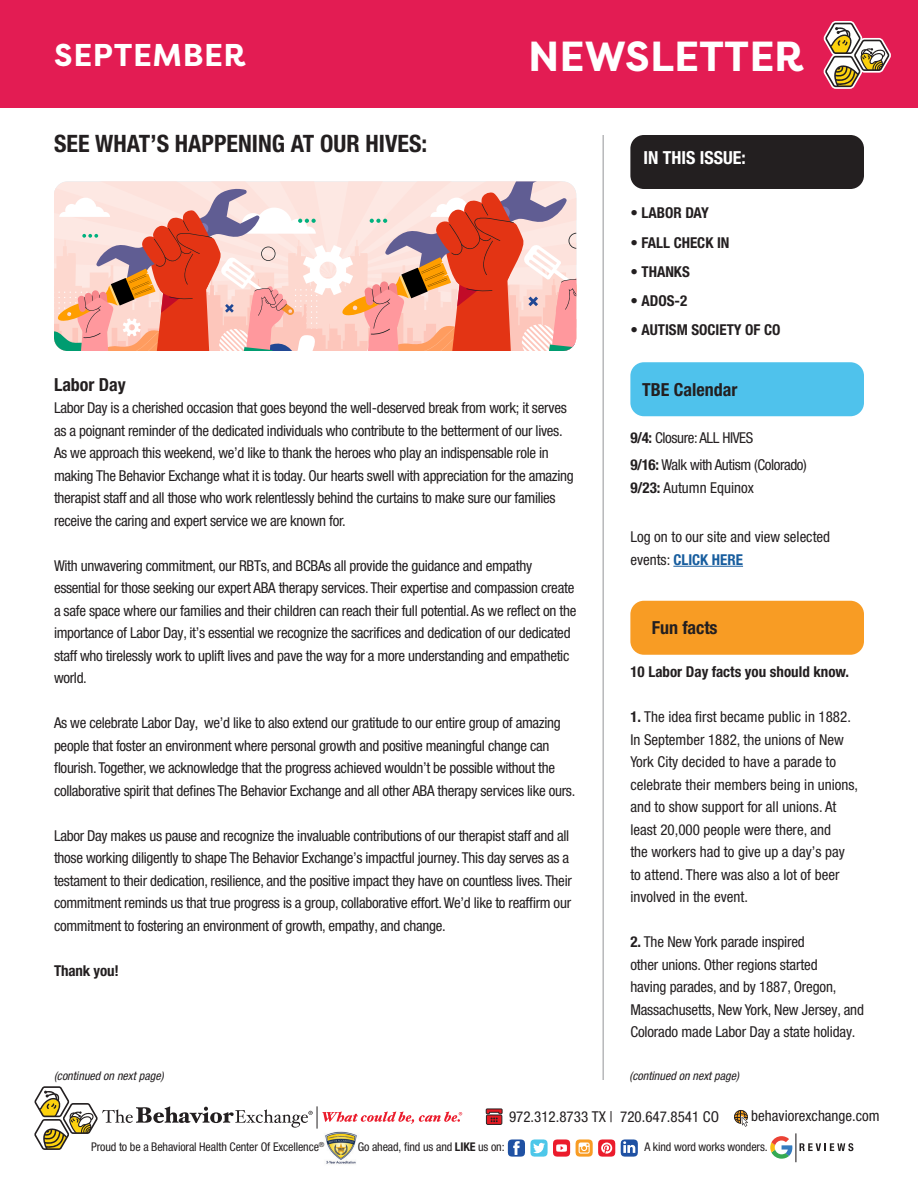
<style>
.page{position:relative;width:918px;height:1188px;background:#fff}
.page>*{position:absolute;margin:0;border:0;box-sizing:border-box;transform-origin:0 0}
.t1{font:700 42px "Filson Pro";color:#fff}
.t2{font:700 31.5px "Filson Pro";letter-spacing:.02em;color:#fff}
.t3{font:700 condensed 24px "Helvetica Neue LT Pro";color:#231f20}
.t4{font:700 condensed 18px "Helvetica Neue LT Pro";color:#231f20}
.t5{font:700 condensed 18px "Helvetica Neue LT Pro";color:#fff}
.t6{font:condensed 15px/22.5px "Helvetica Neue LT Pro";letter-spacing:-.02em;color:#231f20}
.t7{font:condensed 15px/22.5px "Helvetica Neue LT Pro";color:#231f20}
.t8{font:700 condensed 15px "Helvetica Neue LT Pro";color:#231f20}
.t9{font:condensed 12px "Helvetica Neue LT Pro";letter-spacing:-.01em;color:#231f20}
.t10{font:italic condensed 12px "Helvetica Neue LT Pro";color:#231f20}
.t11{font:condensed 7.05px "Helvetica Neue LT Pro";color:#231f20}
.s1{font-weight:700}
.s2{font-weight:700;color:#175d9e}
</style>
<div class="page">
<svg style="left:34px;top:1086px;width:428px;height:64px"></svg>
<svg style="left:734px;top:1110px;width:14px;height:17px"></svg>
<svg style="left:485px;top:1108px;width:18px;height:17px"></svg>
<svg style="left:770px;top:1133px;width:83px;height:29px"></svg>
<img style="left:319px;top:1131px;width:45px;height:33px">
<svg style="left:507px;top:1139px;width:131px;height:18px"></svg>
<div style="left:0;top:0;width:918px;height:108px;background:#e31c53"></div>
<svg style="left:823px;top:21px;width:68px;height:68px"></svg>
<hr style="left:603px;top:135px;width:1px;height:945px;background:#939598">
<hr style="left:673px;top:566px;width:70px;height:1px;background:#175d9e">
<div style="left:630px;top:135px;width:234px;height:54px;background:#231f20;border-radius:14px"></div>
<div style="left:630px;top:362px;width:234px;height:54px;background:#4fc2ec;border-radius:14px"></div>
<div style="left:630px;top:601px;width:234px;height:54px;background:#f89c24;border-radius:14px"></div>
<svg style="left:54px;top:181px;width:522px;height:170px;background:#e9aea3"></svg>
<h2 class="t2" style="left:54px;top:35px;width:193px">SEPTEMBER</h2>
<h1 class="t1" style="left:528px;top:29px;width:277px">NEWSLETTER</h1>
<p class="t3" style="left:54px;top:129px;width:375px">SEE WHAT’S HAPPENING AT OUR HIVES:</p>
<p class="t4" style="left:54px;top:374px;width:73px">Labor Day</p>
<p class="t6" style="left:54px;top:397px;width:521px">Labor Day is a cherished occasion that goes beyond the well-deserved break from work; it serves as a poignant reminder of the dedicated individuals who contribute to the betterment of our lives.<br>As we approach this weekend, we’d like to thank the heroes who play an indispensable role in making The Behavior Exchange what it is today. Our hearts swell with appreciation for the amazing therapist staff and all those who work relentlessly behind the curtains to make sure our families receive the caring and expert service we are known for.</p>
<p class="t6" style="left:54px;top:554px;width:524px">With unwavering commitment, our RBTs, and BCBAs all provide the guidance and empathy essential for those seeking our expert ABA therapy services. Their expertise and compassion create a safe space where our families and their children can reach their full potential. As we reflect on the importance of Labor Day, it’s essential we recognize the sacrifices and dedication of our dedicated staff who tirelessly work to uplift lives and pave the way for a more understanding and empathetic world.</p>
<p class="t6" style="left:54px;top:712px;width:523px">As we celebrate Labor Day, we’d like to also extend our gratitude to our entire group of amazing people that foster an environment where personal growth and positive meaningful change can flourish. Together, we acknowledge that the progress achieved wouldn’t be possible without the collaborative spirit that defines The Behavior Exchange and all other ABA therapy services like ours.</p>
<p class="t6" style="left:54px;top:824px;width:519px">Labor Day makes us pause and recognize the invaluable contributions of our therapist staff and all those working diligently to shape The Behavior Exchange’s impactful journey. This day serves as a testament to their dedication, resilience, and the positive impact they have on countless lives. Their commitment reminds us that true progress is a group, collaborative effort. We’d like to reaffirm our commitment to fostering an environment of growth, empathy, and change.</p>
<p class="t8" style="left:54px;top:962px;width:66px">Thank you!</p>
<p class="t5" style="left:644px;top:147px;width:104px">IN THIS ISSUE:</p>
<p class="t8" style="left:630px;top:204px;width:80px">• LABOR DAY</p>
<p class="t8" style="left:630px;top:233px;width:101px">• FALL CHECK IN</p>
<p class="t8" style="left:630px;top:262px;width:61px">• THANKS</p>
<p class="t8" style="left:630px;top:292px;width:58px">• ADOS-2</p>
<p class="t8" style="left:630px;top:321px;width:152px">• AUTISM SOCIETY OF CO</p>
<p class="t4" style="left:642px;top:379px;width:97px">TBE Calendar</p>
<p class="t6" style="left:630px;top:427px;width:124px"><span class="s1">9/4:</span> Closure: ALL HIVES</p>
<p class="t6" style="left:630px;top:454px;width:178px"><span class="s1">9/16:</span> Walk with Autism (Colorado)</p>
<p class="t7" style="left:630px;top:476px;width:125px"><span class="s1">9/23:</span> Autumn Equinox</p>
<p class="t7" style="left:630px;top:526px;width:201px">Log on to our site and view selected events: <span class="s2">CLICK HERE</span></p>
<p class="t4" style="left:652px;top:617px;width:67px">Fun facts</p>
<p class="t8" style="left:630px;top:663px;width:220px">10 Labor Day facts you should know.</p>
<p class="t7" style="left:630px;top:706px;width:229px"><span class="s1">1.</span> The idea first became public in 1882.<br>In September 1882, the unions of New York City decided to have a parade to celebrate their members being in unions, and to show support for all unions. At least 20,000 people were there, and<br>the workers had to give up a day’s pay to attend. There was also a lot of beer involved in the event.</p>
<p class="t6" style="left:630px;top:931px;width:235px"><span class="s1">2.</span> The New York parade inspired<br>other unions. Other regions started<br>having parades, and by 1887, Oregon, Massachusetts, New York, New Jersey, and Colorado made Labor Day a state holiday.</p>
<p class="t10" style="left:54px;top:1069px;width:111px">(continued on next page)</p>
<p class="t10" style="left:629px;top:1069px;width:111px">(continued on next page)</p>
<p class="t7" style="left:509px;top:1105px;width:212px">972.312.8733 TX | 720.647.8541 CO</p>
<p class="t7" style="left:751px;top:1104px;width:130px">behaviorexchange.com</p>
<p class="t11" style="left:319px;top:1140px;width:7px">®</p>
<p class="t9" style="left:358px;top:1140px;width:148px">Go ahead, find us and <span class="s1">LIKE</span> us on:</p>
<p class="t9" style="left:91px;top:1140px;width:229px">Proud to be a Behavioral Health Center Of Excellence</p>
<p class="t9" style="left:644px;top:1140px;width:125px">A kind word works wonders.</p>
</div>
